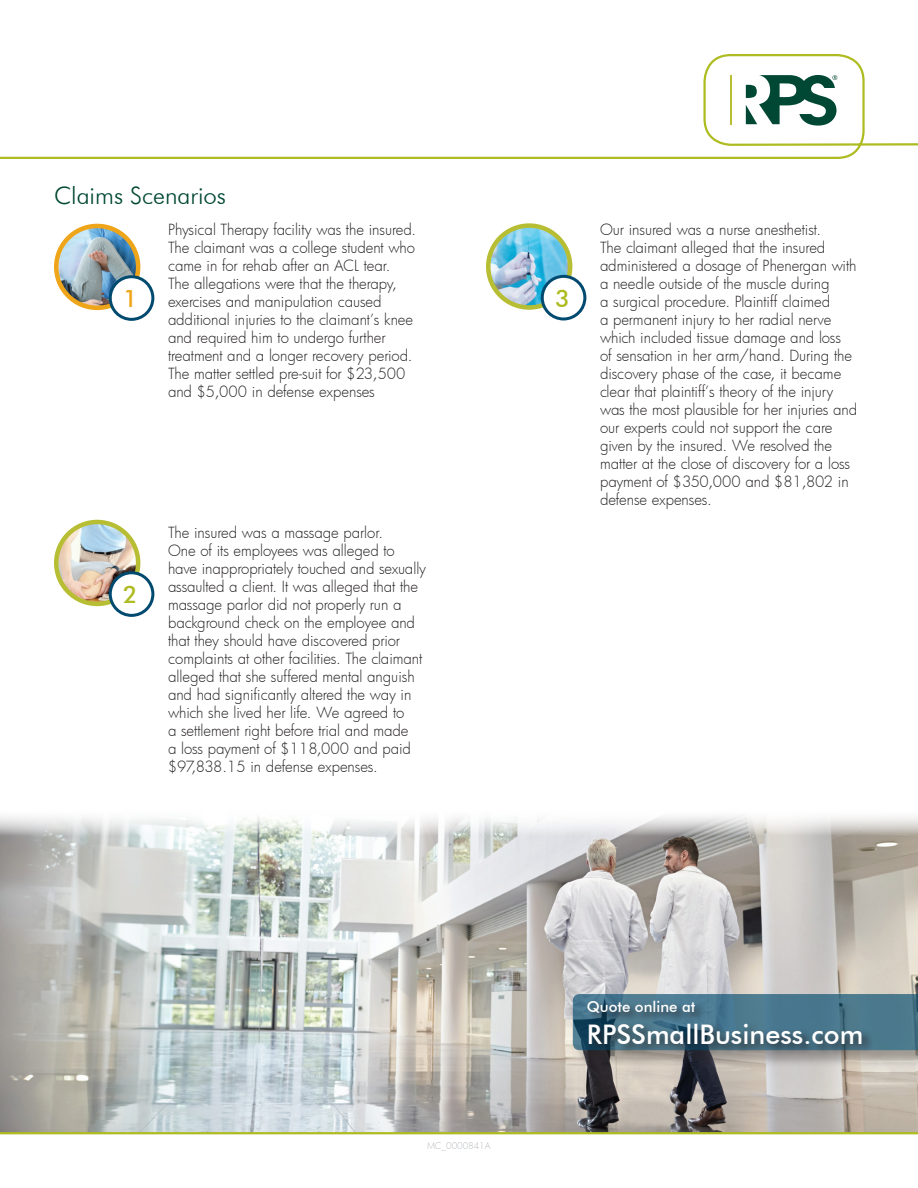
<style>
.page{position:relative;width:918px;height:1188px;background:#fff}
.page>*{position:absolute;margin:0;border:0;box-sizing:border-box;transform-origin:0 0}
.t1{font:500 27px "Futura BT";color:#fff}
.t2{font:300 24px "Futura BT";color:#004833}
.t3{font:500 24px "Futura BT";color:#aebc21}
.t4{font:500 24px "Futura BT";color:#efa519}
.t5{font:300 15px/18px "Futura";letter-spacing:-.005em;color:#231f20}
.t6{font:500 15px "Futura BT";color:#fff}
.t7{font:300 9px "Futura";color:#b2b7bb}
</style>
<div class="page">
<img style="left:0;top:815px;width:918px;height:317px">
<div style="left:574px;top:995px;width:344px;height:73px;background:#231f20;opacity:.5"></div>
<svg style="left:573px;top:994px;width:345px;height:56px;background:#48758a"></svg>
<div style="left:585px;top:998px;width:289px;height:58px;background:#231f20;opacity:.8"></div>
<hr style="left:0;top:1132px;width:918px;height:2px;background:#aebc21">
<img style="left:56px;top:226px;width:82px;height:82px;border-radius:41px">
<div style="left:54px;top:224px;width:86px;height:86px;border:4px solid #efa519;border-radius:50%"></div>
<div style="left:110px;top:277px;width:43px;height:42px;background:#fff;border-radius:50%"></div>
<div style="left:109px;top:275px;width:45px;height:46px;border:3px solid #004a6f;border-radius:50%"></div>
<img style="left:56px;top:522px;width:82px;height:82px;border-radius:41px">
<div style="left:54px;top:520px;width:86px;height:86px;border:4px solid #b7be33;border-radius:50%"></div>
<div style="left:110px;top:573px;width:43px;height:42px;background:#fff;border-radius:50%"></div>
<div style="left:109px;top:571px;width:45px;height:46px;border:3px solid #004a6f;border-radius:50%"></div>
<img style="left:488px;top:227px;width:82px;height:81px">
<div style="left:486px;top:223px;width:86px;height:87px;border:4px solid #b7be33;border-radius:50%"></div>
<div style="left:542px;top:276px;width:43px;height:43px;background:#fff;border-radius:50%"></div>
<div style="left:541px;top:275px;width:45px;height:45px;border:3px solid #004a6f;border-radius:50%"></div>
<svg style="left:0;top:54px;width:918px;height:105px"></svg>
<hr style="left:730px;top:75px;width:2px;height:49px;background:#b7be33">
<svg style="left:746px;top:75px;width:91px;height:51px"></svg>
<h2 class="t2" style="left:54px;top:181px;width:174px">Claims Scenarios</h2>
<h2 class="t4" style="left:123px;top:284px;width:16px">1</h2>
<p class="t5" style="left:168px;top:220px;width:250px">Physical Therapy facility was the insured.<br>The claimant was a college student who came in for rehab after an ACL tear.<br>The allegations were that the therapy, exercises and manipulation caused additional injuries to the claimant’s knee and required him to undergo further treatment and a longer recovery period.<br>The matter settled pre-suit for $23,500 and $5,000 in defense expenses</p>
<h2 class="t3" style="left:123px;top:580px;width:16px">2</h2>
<p class="t5" style="left:168px;top:523px;width:259px">The insured was a massage parlor.<br>One of its employees was alleged to have inappropriately touched and sexually assaulted a client. It was alleged that the massage parlor did not properly run a background check on the employee and that they should have discovered prior complaints at other facilities. The claimant alleged that she suffered mental anguish and had significantly altered the way in which she lived her life. We agreed to<br>a settlement right before trial and made<br>a loss payment of $118,000 and paid $97,838.15 in defense expenses.</p>
<h2 class="t3" style="left:555px;top:284px;width:16px">3</h2>
<p class="t5" style="left:600px;top:220px;width:259px">Our insured was a nurse anesthetist.<br>The claimant alleged that the insured administered a dosage of Phenergan with a needle outside of the muscle during<br>a surgical procedure. Plaintiff claimed<br>a permanent injury to her radial nerve which included tissue damage and loss<br>of sensation in her arm/hand. During the discovery phase of the case, it became clear that plaintiff’s theory of the injury was the most plausible for her injuries and our experts could not support the care given by the insured. We resolved the matter at the close of discovery for a loss payment of $350,000 and $81,802 in defense expenses.</p>
<p class="t7" style="left:427px;top:1140px;width:65px">MC_0000841A</p>
<p class="t6" style="left:587px;top:998px;width:110px">Quote online at</p>
<h1 class="t1" style="left:587px;top:1018px;width:278px">RPSSmallBusiness.com</h1>
</div>
